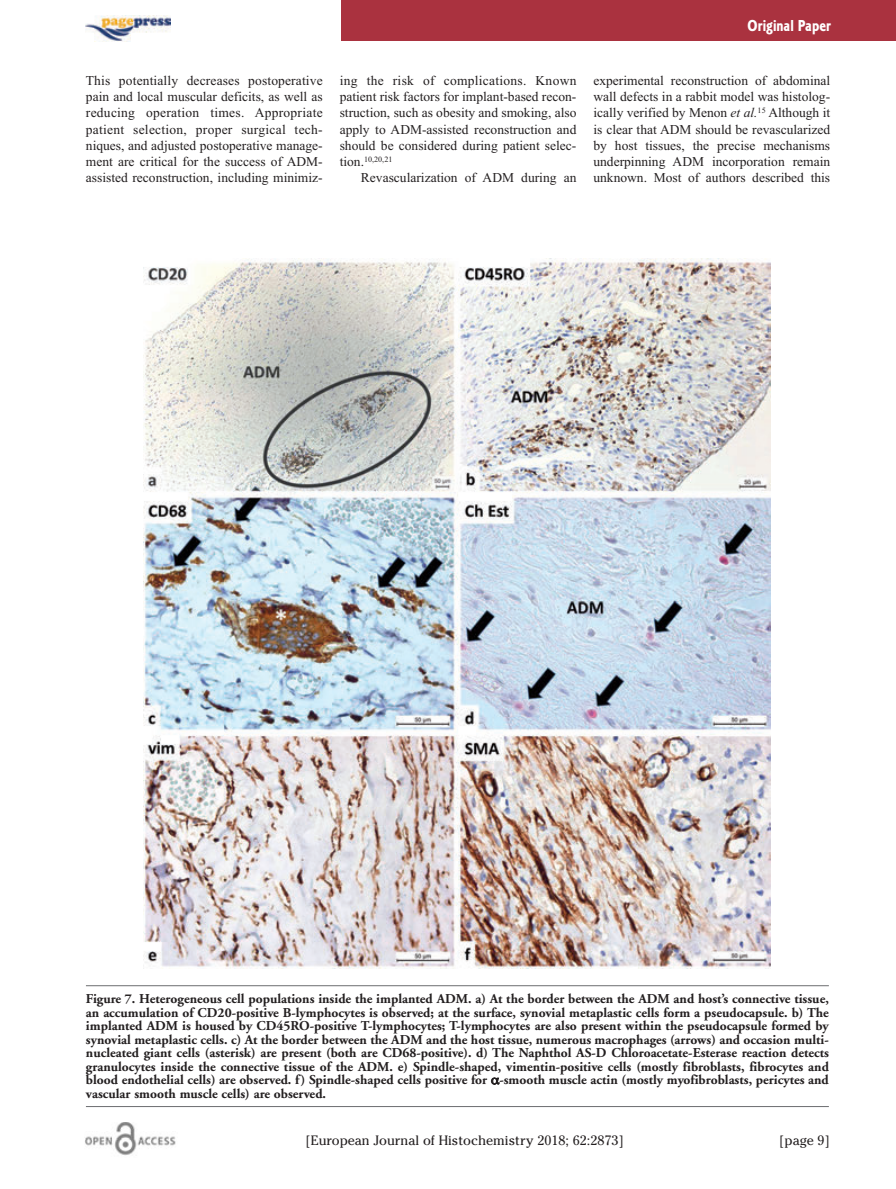
<style>
.page{position:relative;width:896px;height:1189px;background:#fff}
.page>*{position:absolute;margin:0;border:0;box-sizing:border-box;transform-origin:0 0}
.t1{font:16.5px "Corinthian Bold Condensed Plain";color:#fff}
.t2{font:700 13.5px/13.5px "Adobe Garamond";color:#231f20;text-align:justify}
.t3{font:13.5px/16.2px "Times New Roman";color:#231f20;text-align:justify}
.t4{font:13.5px "Cheltenham";color:#231f20}
.t5{font:8.1px "Times New Roman";color:#231f20}
.s1{font-size:13.5px}
.s2{font-style:italic}
</style>
<div class="page">
<div style="left:341px;top:0;width:555px;height:40px;background:#aa323f"></div>
<img style="left:86px;top:16px;width:84px;height:25px">
<hr style="left:86px;top:985px;width:743px;height:1px;background:#6c6d70">
<hr style="left:86px;top:1105px;width:743px;height:1px;background:#6c6d70">
<img style="left:143px;top:258px;width:627px;height:710px">
<img style="left:85px;top:1122px;width:91px;height:34px">
<p class="t3" style="left:86px;top:72px;width:238px">This potentially decreases postoperative pain and local muscular deficits, as well as reducing operation times. Appropriate patient selection, proper surgical tech&shy;niques, and adjusted postoperative manage&shy;ment are critical for the success of ADM&shy;assisted reconstruction, including minimiz-</p>
<p class="t3" style="left:340px;top:72px;width:238px">ing the risk of complications. Known patient risk factors for implant-based recon&shy;struction, such as obesity and smoking, also apply to ADM-assisted reconstruction and should be considered during patient selec-</p>
<p class="t5" style="left:340px;top:154px;width:54px"><span class="s1">tion.</span>10,20,21</p>
<p class="t3" style="left:361px;top:169px;width:217px">Revascularization of ADM during an</p>
<p class="t1" style="left:747px;top:20px;width:85px">Original Paper</p>
<p class="t3" style="left:593px;top:72px;width:238px">experimental reconstruction of abdominal wall defects in a rabbit model was histolog&shy;ically verified by Menon <span class="s2">et al.</span><sup>15</sup> Although it is clear that ADM should be revascularized by host tissues, the precise mechanisms underpinning ADM incorporation remain unknown. Most of authors described this</p>
<p class="t2" style="left:86px;top:993px;width:744px">Figure 7. Heterogeneous cell populations inside the implanted ADM. a) At the border between the ADM and host’s connective tissue, an accumulation of CD20-positive B-lymphocytes is observed; at the surface, synovial metaplastic cells form a pseudocapsule. b) The implanted ADM is housed by CD45RO-positive T-lymphocytes; T-lymphocytes are also present within the pseudocapsule formed by synovial metaplastic cells. c) At the border between the ADM and the host tissue, numerous macrophages (arrows) and occasion multi&shy;nucleated giant cells (asterisk) are present (both are CD68-positive). d) The Naphthol AS-D Chloroacetate-Esterase reaction detects granulocytes inside the connective tissue of the ADM. e) Spindle-shaped, vimentin-positive cells (mostly fibroblasts, fibrocytes and blood endothelial cells) are observed. f) Spindle-shaped cells positive for -smooth muscle actin (mostly myofibroblasts, pericytes and vascular smooth muscle cells) are observed.</p>
<p class="t4" style="left:305px;top:1131px;width:320px">[European Journal of Histochemistry 2018; 62:2873]</p>
<p class="t4" style="left:779px;top:1131px;width:52px">[page 9]</p>
</div>
